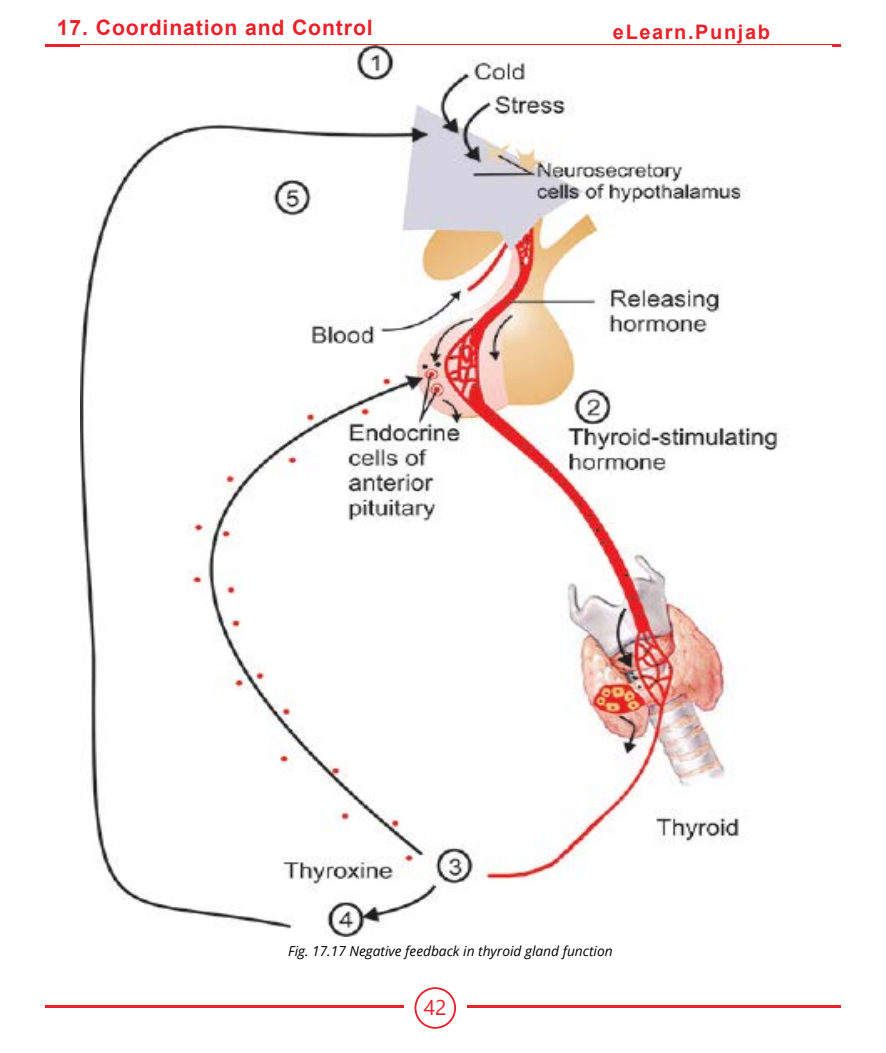
<style>
.page{position:relative;width:886px;height:1053px;background:#fff}
.page>*{position:absolute;margin:0;border:0;box-sizing:border-box;transform-origin:0 0}
.t1{font:700 21.25px "Arial";letter-spacing:.04em;color:#eb212a}
.t2{font:21.25px "Segoe UI";color:#eb212a}
.t3{font:700 20px "Arial";letter-spacing:.08em;color:#eb212a}
.t4{font:italic 13.75px "Open Sans";color:#000}
</style>
<div class="page">
<hr style="left:45px;top:1005px;width:359px;height:2px;background:#eb212a">
<hr style="left:467px;top:1005px;width:374px;height:2px;background:#eb212a">
<svg style="left:414px;top:987px;width:42px;height:41px"></svg>
<div style="left:416px;top:988px;width:38px;height:38px;background:#fff;border-radius:50%"></div>
<hr style="left:45px;top:45px;width:796px;height:2px;background:#eb212a">
<img style="left:81px;top:46px;width:750px;height:890px">
<h1 class="t1" style="left:57px;top:12px;width:317px">17. Coordination and Control</h1>
<h2 class="t3" style="left:613px;top:18px;width:159px">eLearn.Punjab</h2>
<p class="t4" style="left:288px;top:941px;width:326px">Fig. 17.17 Negative feedback in thyroid gland function</p>
<h1 class="t2" style="left:424px;top:990px;width:24px">42</h1>
</div>
